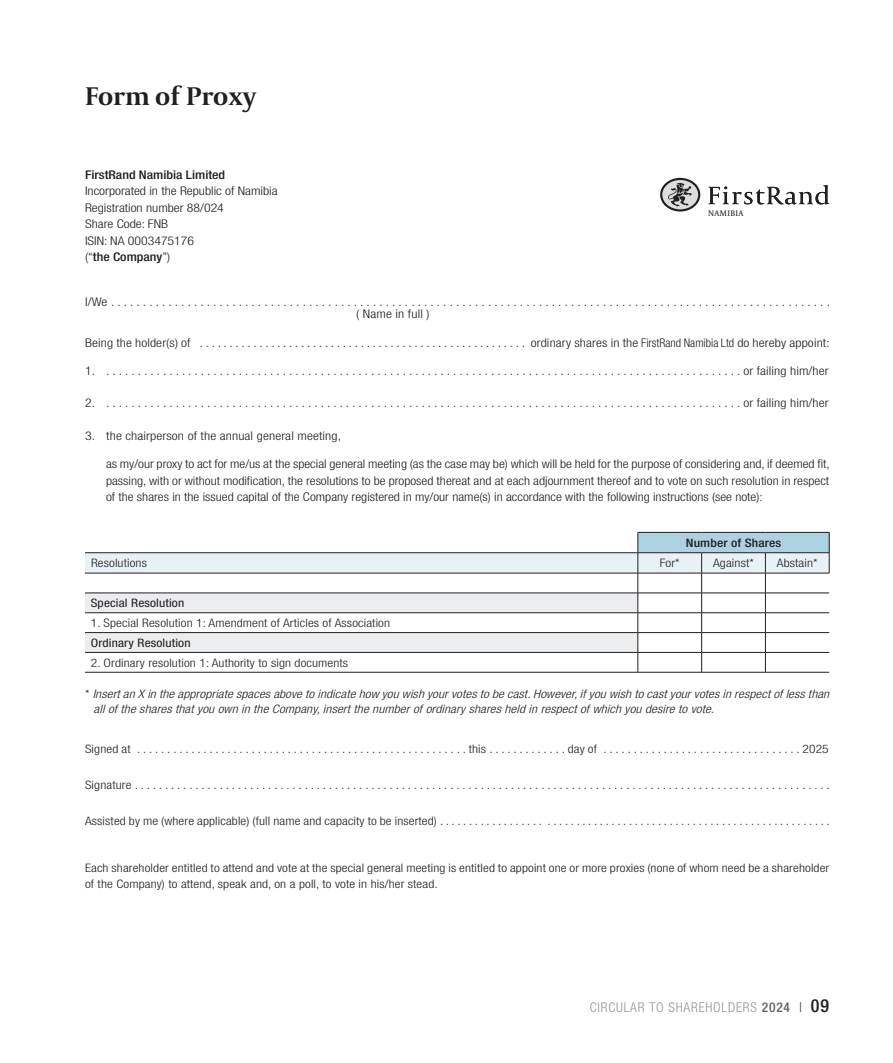
<style>
.page{position:relative;width:893px;height:1063px;background:#fff}
.page>*{position:absolute;margin:0;border:0;box-sizing:border-box;transform-origin:0 0}
.Main_heading_2024{font:700 27px "Capitolium 2";color:#231f20}
.t1{font:300 condensed 13.5px "Helvetica Neue LT Std";letter-spacing:.06em;color:#939598}
.Bodycopy_2024{font:300 condensed 12px "Helvetica Neue LT Std";letter-spacing:.01em;color:#231f20;scale:1.15 1}
.bodycopy{font:300 condensed 12px/16.5px "Helvetica Neue LT Std";color:#231f20;text-align:justify;scale:1.14 1}
.bodycopy-2{font:300 condensed 12px "Helvetica Neue LT Std";color:#231f20;scale:1.15 1}
.bodycopy-3{font:500 condensed 12px "Helvetica Neue LT Std";color:#231f20;scale:1.15 1}
.Bodycopy_2022{font:300 condensed 11.7px/15.8px "Helvetica Neue LT Std";letter-spacing:.01em;color:#231f20;scale:1.15 1}
.Bodycopy_2022-2{font:italic 300 condensed 11.7px/14.1px "Helvetica Neue LT Std";letter-spacing:.01em;color:#231f20;scale:1.15 1}
.Bodycopy_2022-3{font:condensed 11.7px "Helvetica Neue LT Std";letter-spacing:.01em;color:#231f20;scale:1.15 1}
.Bodycopy_2022-4{font:500 condensed 11.7px "Helvetica Neue LT Std";letter-spacing:.01em;color:#231f20;scale:1.15 1}
.t2{font:8.25px "Capitolium News 2";letter-spacing:.05em;color:#231f20}
.s1{font-weight:300}
.s2{font-style:normal}
.s3{font-weight:500;color:#636366}
.s4{color:#231f20}
.s5{font-weight:500;font-size:18px;color:#231f20}
</style>
<div class="page">
<hr style="left:85px;top:672px;width:553px;height:1px;background:#231f20">
<hr style="left:638px;top:672px;width:64px;height:1px;background:#231f20">
<hr style="left:702px;top:672px;width:63px;height:1px;background:#231f20">
<hr style="left:765px;top:672px;width:64px;height:1px;background:#231f20">
<hr style="left:638px;top:532px;width:64px;height:1px;background:#231f20">
<hr style="left:702px;top:532px;width:63px;height:1px;background:#231f20">
<hr style="left:765px;top:532px;width:64px;height:1px;background:#231f20">
<svg style="left:85px;top:533px;width:745px;height:139px"></svg>
<hr style="left:85px;top:573px;width:553px;height:1px;background:#231f20">
<hr style="left:638px;top:573px;width:64px;height:1px;background:#231f20">
<hr style="left:702px;top:573px;width:63px;height:1px;background:#231f20">
<hr style="left:765px;top:573px;width:64px;height:1px;background:#231f20">
<hr style="left:85px;top:552px;width:553px;height:1px;background:#231f20">
<hr style="left:638px;top:552px;width:64px;height:1px;background:#231f20">
<hr style="left:702px;top:552px;width:63px;height:1px;background:#231f20">
<hr style="left:765px;top:552px;width:64px;height:1px;background:#231f20">
<svg style="left:708px;top:185px;width:121px;height:19px"></svg>
<svg style="left:660px;top:178px;width:40px;height:34px"></svg>
<p class="Main_heading_2024" style="left:85px;top:78px;width:173px">Form of Proxy</p>
<p class="bodycopy-3" style="left:85px;top:167px;width:123px">FirstRand Namibia Limited</p>
<p class="bodycopy-2" style="left:85px;top:184px;width:169px">Incorporated in the Republic of Namibia</p>
<p class="bodycopy-2" style="left:85px;top:201px;width:122px">Registration number 88/024</p>
<p class="bodycopy-2" style="left:85px;top:217px;width:74px">Share Code: FNB</p>
<p class="bodycopy-2" style="left:85px;top:234px;width:96px">ISIN: NA 0003475176</p>
<p class="bodycopy-3" style="left:85px;top:250px;width:76px"><span class="s1">(“</span>the Company<span class="s1">”)</span></p>
<p class="Bodycopy_2024" style="left:85px;top:295px;width:649px">I/We . . . . . . . . . . . . . . . . . . . . . . . . . . . . . . . . . . . . . . . . . . . . . . . . . . . . . . . . . . . . . . . . . . . . . . . . . . . . . . . . . . . . . . . . . . . . . . . . . . . . . . . . . . . . . . . . .</p>
<p class="Bodycopy_2024" style="left:356px;top:307px;width:65px">( Name in full )</p>
<p class="Bodycopy_2024" style="left:85px;top:336px;width:649px">Being the holder(s) of . . . . . . . . . . . . . . . . . . . . . . . . . . . . . . . . . . . . . . . . . . . . . . . . . . . . . . . ordinary shares in the FirstRand Namibia Ltd do hereby appoint:</p>
<p class="Bodycopy_2024" style="left:85px;top:364px;width:648px">1. . . . . . . . . . . . . . . . . . . . . . . . . . . . . . . . . . . . . . . . . . . . . . . . . . . . . . . . . . . . . . . . . . . . . . . . . . . . . . . . . . . . . . . . . . . . . . . . . . . . . . or failing him/her</p>
<p class="Bodycopy_2024" style="left:85px;top:396px;width:648px">2. . . . . . . . . . . . . . . . . . . . . . . . . . . . . . . . . . . . . . . . . . . . . . . . . . . . . . . . . . . . . . . . . . . . . . . . . . . . . . . . . . . . . . . . . . . . . . . . . . . . . . or failing him/her</p>
<p class="Bodycopy_2024" style="left:85px;top:429px;width:224px">3. the chairperson of the annual general meeting,</p>
<p class="bodycopy" style="left:106px;top:456px;width:636px">as my/our proxy to act for me/us at the special general meeting (as the case may be) which will be held for the purpose of considering and, if deemed fit, passing, with or without modification, the resolutions to be proposed thereat and at each adjournment thereof and to vote on such resolution in respect of the shares in the issued capital of the Company registered in my/our name(s) in accordance with the following instructions (see note):</p>
<p class="Bodycopy_2022-4" style="left:686px;top:536px;width:84px">Number of Shares</p>
<p class="Bodycopy_2022" style="left:91px;top:555px;width:50px">Resolutions</p>
<p class="Bodycopy_2022" style="left:660px;top:555px;width:19px">For*</p>
<p class="Bodycopy_2022" style="left:713px;top:555px;width:37px">Against*</p>
<p class="Bodycopy_2022" style="left:777px;top:555px;width:37px">Abstain*</p>
<p class="Bodycopy_2022-3" style="left:91px;top:596px;width:83px">Special Resolution</p>
<p class="Bodycopy_2022" style="left:91px;top:615px;width:262px">1. Special Resolution 1: Amendment of Articles of Association</p>
<p class="Bodycopy_2022-3" style="left:91px;top:636px;width:88px">Ordinary Resolution</p>
<p class="Bodycopy_2022" style="left:91px;top:654px;width:225px">2. Ordinary resolution 1: Authority to sign documents</p>
<p class="Bodycopy_2022-2" style="left:94px;top:688px;width:641px;text-indent:-9px"><span class="s2">*</span> Insert an X in the appropriate spaces above to indicate how you wish your votes to be cast. However, if you wish to cast your votes in respect of less than all of the shares that you own in the Company, insert the number of ordinary shares held in respect of which you desire to vote.</p>
<p class="Bodycopy_2022" style="left:85px;top:740px;width:648px">Signed at . . . . . . . . . . . . . . . . . . . . . . . . . . . . . . . . . . . . . . . . . . . . . . . . . . . . . . . this . . . . . . . . . . . . . day of . . . . . . . . . . . . . . . . . . . . . . . . . . . . . . . . . 2025</p>
<p class="Bodycopy_2022" style="left:85px;top:776px;width:649px">Signature . . . . . . . . . . . . . . . . . . . . . . . . . . . . . . . . . . . . . . . . . . . . . . . . . . . . . . . . . . . . . . . . . . . . . . . . . . . . . . . . . . . . . . . . . . . . . . . . . . . . . . . . . . . . . . . . . . .</p>
<p class="Bodycopy_2022" style="left:85px;top:812px;width:649px">Assisted by me (where applicable) (full name and capacity to be inserted) . . . . . . . . . . . . . . . . . . . . . . . . . . . . . . . . . . . . . . . . . . . . . . . . . . . . . . . . . . . . . . . . . . .</p>
<p class="Bodycopy_2022" style="left:85px;top:860px;width:649px">Each shareholder entitled to attend and vote at the special general meeting is entitled to appoint one or more proxies (none of whom need be a shareholder of the Company) to attend, speak and, on a poll, to vote in his/her stead.</p>
<p class="t2" style="left:708px;top:207px;width:37px">NAMIBIA</p>
<p class="t1" style="left:590px;top:1000px;width:241px">CIRCULAR TO SHAREHOLDERS <span class="s3">2024</span> <span class="s4">|</span> <span class="s5">09</span></p>
</div>
